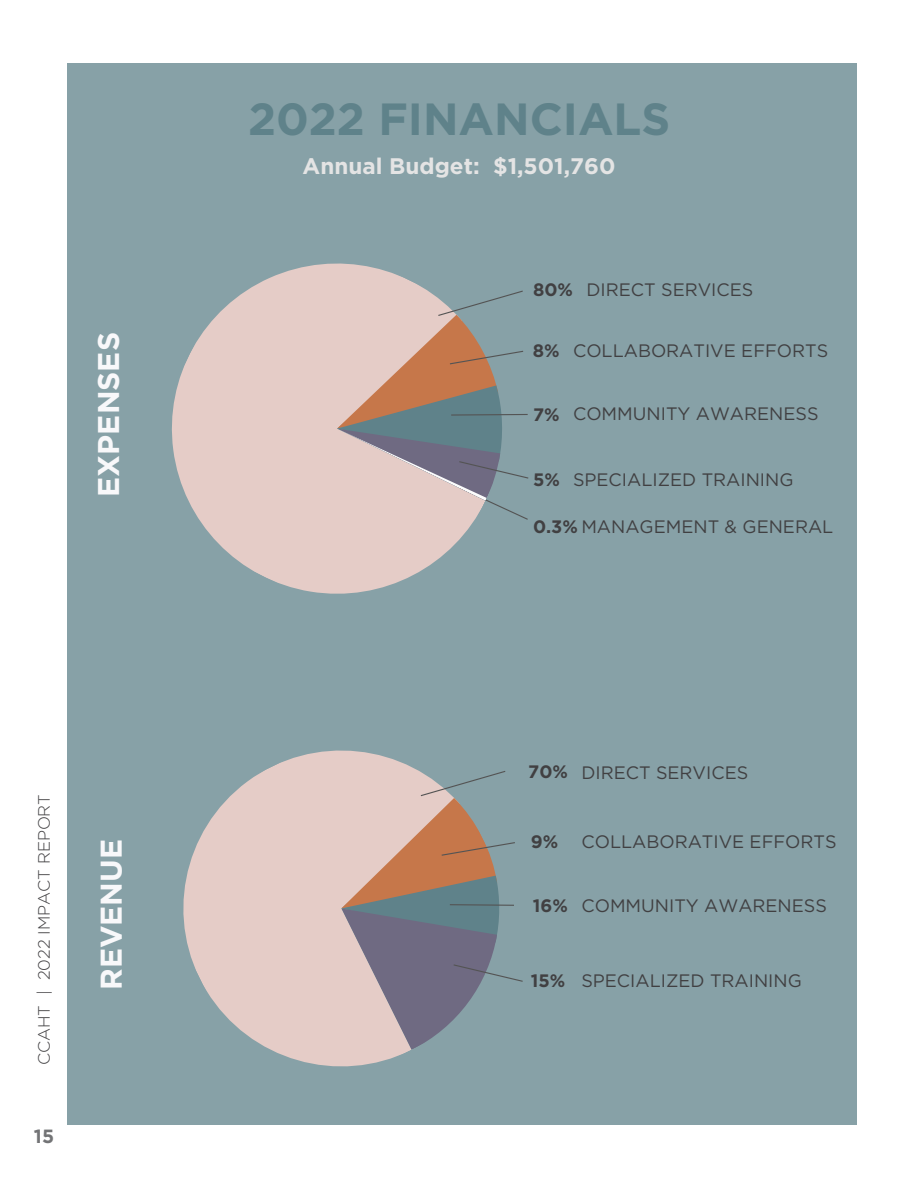
<style>
.page{position:relative;width:918px;height:1188px;background:#fff}
.page>*{position:absolute;margin:0;border:0;box-sizing:border-box;transform-origin:0 0}
.t1{font:700 45px "Gotham";color:#5f828a}
.t2{font:700 30px "Gotham";color:#f8f8fa}
.t3{font:700 22.5px "Gotham";color:#e4e4e4}
.t4{font:700 19.2px "Gotham";color:#737476}
.t5{font:18px "Gotham";color:#414042}
.t6{font:700 18px "Gotham";color:#414042}
.t7{font:300 16.5px "Gotham";color:#414042}
.s1{font-weight:700}
</style>
<div class="page">
<div style="left:68px;top:63px;width:789px;height:1062px;background:#87a1a7"></div>
<svg style="left:183px;top:750px;width:234px;height:317px;fill:#e5ccc7"></svg>
<svg style="left:171px;top:263px;width:303px;height:331px;fill:#e5ccc7"></svg>
<svg style="left:337px;top:290px;width:192px;height:231px"></svg>
<svg style="left:341px;top:770px;width:182px;height:280px"></svg>
<p class="t2" style="left:91px;top:497px;width:166px;rotate:-90deg">EXPENSES</p>
<p class="t7" style="left:35px;top:1065px;width:273px;rotate:-90deg">CCAHT | 2022 IMPACT REPORT</p>
<p class="t4" style="left:34px;top:1125px;width:22px">15</p>
<p class="t2" style="left:94px;top:990px;width:152px;rotate:-90deg">REVENUE</p>
<p class="t1" style="left:248px;top:93px;width:424px">2022 FINANCIALS</p>
<p class="t3" style="left:303px;top:152px;width:314px">Annual Budget: $1,501,760</p>
<p class="t6" style="left:533px;top:279px;width:41px">80%</p>
<p class="t5" style="left:587px;top:279px;width:168px">DIRECT SERVICES</p>
<p class="t6" style="left:533px;top:340px;width:28px">8%</p>
<p class="t5" style="left:573px;top:340px;width:257px">COLLABORATIVE EFFORTS</p>
<p class="t6" style="left:533px;top:404px;width:28px">7%</p>
<p class="t5" style="left:573px;top:403px;width:247px">COMMUNITY AWARENESS</p>
<p class="t5" style="left:573px;top:469px;width:222px">SPECIALIZED TRAINING</p>
<p class="t5" style="left:533px;top:516px;width:302px"><span class="s1">0.3%</span> MANAGEMENT &amp; GENERAL</p>
<p class="t6" style="left:533px;top:469px;width:28px">5%</p>
<p class="t6" style="left:528px;top:761px;width:41px">70%</p>
<p class="t5" style="left:581px;top:762px;width:168px">DIRECT SERVICES</p>
<p class="t6" style="left:531px;top:831px;width:29px">9%</p>
<p class="t5" style="left:581px;top:831px;width:257px">COLLABORATIVE EFFORTS</p>
<p class="t6" style="left:533px;top:894px;width:36px">16%</p>
<p class="t5" style="left:581px;top:894px;width:247px">COMMUNITY AWARENESS</p>
<p class="t6" style="left:531px;top:970px;width:36px">15%</p>
<p class="t5" style="left:581px;top:970px;width:222px">SPECIALIZED TRAINING</p>
</div>
